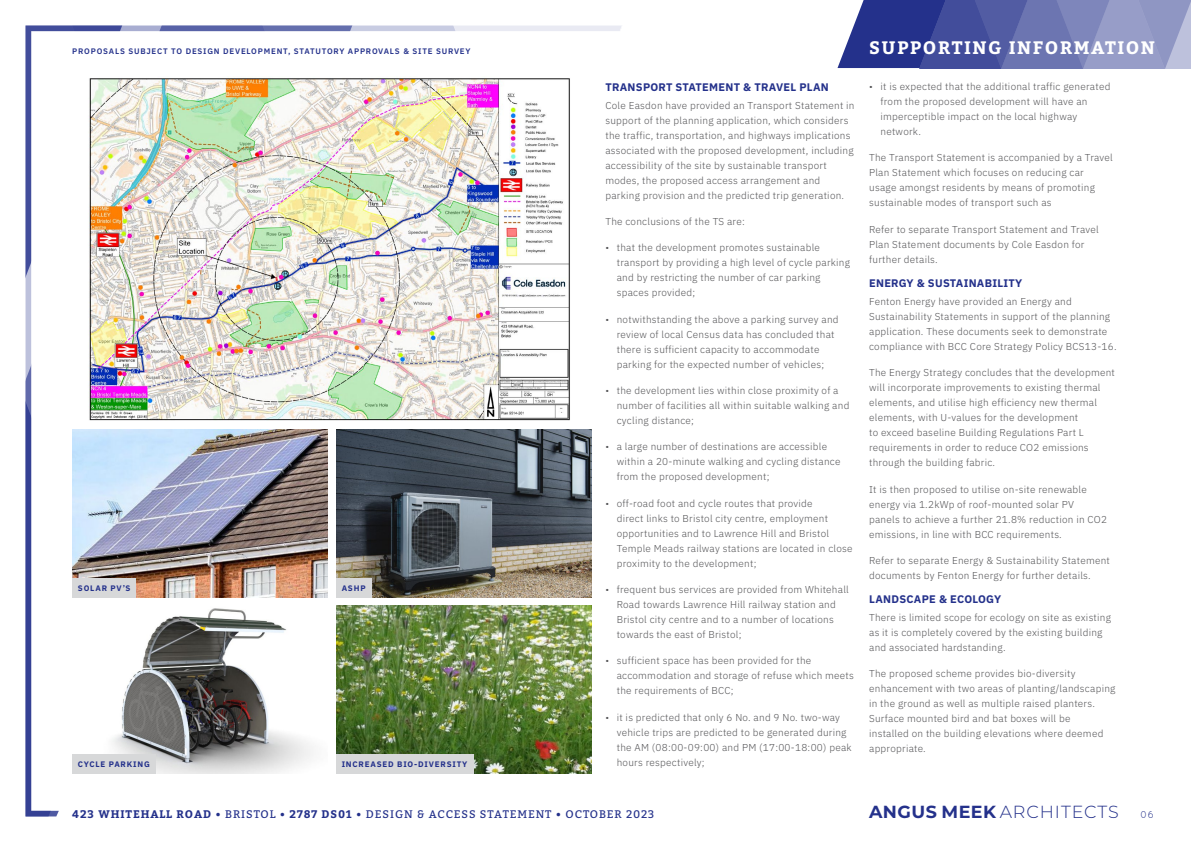
<style>
.page{position:relative;width:1191px;height:842px;background:#fff}
.page>*{position:absolute;margin:0;border:0;box-sizing:border-box;transform-origin:0 0}
.t1{font:700 18px "Bitter";letter-spacing:.085em;color:#fff}
.t2{font:300 17.5px "Montserrat";letter-spacing:.05em;color:#24318b}
.t3{font:11px "Bitter";letter-spacing:.085em;color:#24318b}
.Heading{font:700 11px "IBM Plex Sans";letter-spacing:.025em;color:#24318b}
.Body{font:300 10px/15px "IBM Plex Sans";letter-spacing:.025em;color:#535355}
.t4{font:600 8px "IBM Plex Sans";letter-spacing:.1em;color:#24318b}
.t5{font:700 8px "IBM Plex Sans";letter-spacing:.1em;color:#24318b}
.s1{font-weight:700}
.s2{font-family:"Quicksand";font-weight:400;font-size:10px}
</style>
<div class="page">
<svg style="left:461px;top:26px;width:158px;height:5px"></svg>
<svg style="left:375px;top:26px;width:86px;height:5px"></svg>
<svg style="left:148px;top:26px;width:227px;height:580px"></svg>
<svg style="left:26px;top:26px;width:122px;height:790px"></svg>
<svg style="left:837px;top:0;width:354px;height:68px;background:#666fae"></svg>
<img style="left:72px;top:77px;width:498px;height:344px">
<img style="left:336px;top:429px;width:255px;height:168px">
<img style="left:72px;top:429px;width:255px;height:168px">
<div style="left:336px;top:578px;width:35px;height:19px;background:#d7d8d9"></div>
<div style="left:72px;top:578px;width:64px;height:19px;background:#d7d8d9"></div>
<img style="left:72px;top:606px;width:241px;height:168px">
<div style="left:72px;top:754px;width:83px;height:20px;background:#d7d8d9"></div>
<img style="left:336px;top:606px;width:255px;height:168px">
<div style="left:336px;top:754px;width:137px;height:20px;background:#d7d8d9"></div>
<p class="t4" style="left:72px;top:45px;width:400px">PROPOSALS SUBJECT TO DESIGN DEVELOPMENT, STATUTORY APPROVALS &amp; SITE SURVEY</p>
<p class="t5" style="left:78px;top:581px;width:54px">SOLAR PV’S</p>
<p class="t5" style="left:342px;top:581px;width:25px">ASHP</p>
<p class="t5" style="left:78px;top:758px;width:73px">CYCLE PARKING</p>
<p class="t5" style="left:342px;top:758px;width:127px">INCREASED BIO-DIVERSITY</p>
<p class="Heading" style="left:605px;top:78px;width:225px">TRANSPORT STATEMENT &amp; TRAVEL PLAN</p>
<p class="Body" style="left:605px;top:97px;width:251px">Cole Easdon have provided an Transport Statement in support of the planning application, which considers the traffic, transportation, and highways implications associated with the proposed development, including accessibility of the site by sustainable transport modes, the proposed access arrangement and parking provision and the predicted trip generation.</p>
<p class="Body" style="left:605px;top:213px;width:141px">The conclusions of the TS are:</p>
<p class="Body" style="left:617px;top:239px;width:235px;text-indent:-11px">• that the development promotes sustainable transport by providing a high level of cycle parking and by restricting the number of car parking spaces provided;</p>
<p class="Body" style="left:617px;top:311px;width:223px;text-indent:-11px">• notwithstanding the above a parking survey and review of local Census data has concluded that there is sufficient capacity to accommodate parking for the expected number of vehicles;</p>
<p class="Body" style="left:617px;top:382px;width:234px;text-indent:-11px">• the development lies within close proximity of a number of facilities all within suitable walking and cycling distance;</p>
<p class="Body" style="left:617px;top:438px;width:225px;text-indent:-11px">• a large number of destinations are accessible within a 20-minute walking and cycling distance from the proposed development;</p>
<p class="Body" style="left:617px;top:495px;width:237px;text-indent:-11px">• off-road foot and cycle routes that provide<br>direct links to Bristol city centre, employment opportunities and to Lawrence Hill and Bristol Temple Meads railway stations are located in close proximity to the development;</p>
<p class="Body" style="left:617px;top:581px;width:234px;text-indent:-11px">• frequent bus services are provided from Whitehall Road towards Lawrence Hill railway station and Bristol city centre and to a number of locations towards the east of Bristol;</p>
<p class="Body" style="left:617px;top:652px;width:239px;text-indent:-11px">• sufficient space has been provided for the accommodation and storage of refuse which meets the requirements of BCC;</p>
<p class="Body" style="left:617px;top:709px;width:236px;text-indent:-11px">• it is predicted that only 6 No. and 9 No. two-way vehicle trips are predicted to be generated during the AM (08:00-09:00) and PM (17:00-18:00) peak hours respectively;</p>
<p class="t3" style="left:72px;top:807px;width:583px"><span class="s1">423 WHITEHALL ROAD</span> • BRISTOL • <span class="s1">2787 DS01</span> • DESIGN &amp; ACCESS STATEMENT • OCTOBER 2023</p>
<p class="t1" style="left:869px;top:36px;width:287px">SUPPORTING INFORMATION</p>
<p class="Body" style="left:880px;top:78px;width:231px;text-indent:-11px">• it is expected that the additional traffic generated from the proposed development will have an imperceptible impact on the local highway network.</p>
<p class="Body" style="left:869px;top:149px;width:245px">The Transport Statement is accompanied by a Travel Plan Statement which focuses on reducing car usage amongst residents by means of promoting sustainable modes of transport such as</p>
<p class="Body" style="left:869px;top:221px;width:231px">Refer to separate Transport Statement and Travel<br>Plan Statement documents by Cole Easdon for further details.</p>
<p class="Heading" style="left:869px;top:274px;width:155px">ENERGY &amp; SUSTAINABILITY</p>
<p class="Body" style="left:869px;top:293px;width:249px">Fenton Energy have provided an Energy and Sustainability Statements in support of the planning application. These documents seek to demonstrate compliance with BCC Core Strategy Policy BCS13-16.</p>
<p class="Body" style="left:869px;top:364px;width:247px">The Energy Strategy concludes that the development will incorporate improvements to existing thermal elements, and utilise high efficiency new thermal elements, with U-values for the development<br>to exceed baseline Building Regulations Part L requirements in order to reduce CO2 emissions through the building fabric.</p>
<p class="Body" style="left:869px;top:481px;width:239px">It is then proposed to utilise on-site renewable energy via 1.2kWp of roof-mounted solar PV panels to achieve a further 21.8% reduction in CO2 emissions, in line with BCC requirements.</p>
<p class="Body" style="left:869px;top:552px;width:242px">Refer to separate Energy &amp; Sustainability Statement documents by Fenton Energy for further details.</p>
<p class="Heading" style="left:869px;top:591px;width:133px">LANDSCAPE &amp; ECOLOGY</p>
<p class="Body" style="left:869px;top:609px;width:243px">There is limited scope for ecology on site as existing as it is completely covered by the existing building and associated hardstanding.</p>
<p class="Body" style="left:869px;top:666px;width:248px">The proposed scheme provides bio-diversity enhancement with two areas of planting/landscaping in the ground as well as multiple raised planters.<br>Surface mounted bird and bat boxes will be<br>installed on the building elevations where deemed appropriate.</p>
<h2 class="t2" style="left:869px;top:800px;width:286px"><span class="s1">ANGUS MEEK</span> ARCHITECTS <span class="s2">06</span></h2>
</div>
